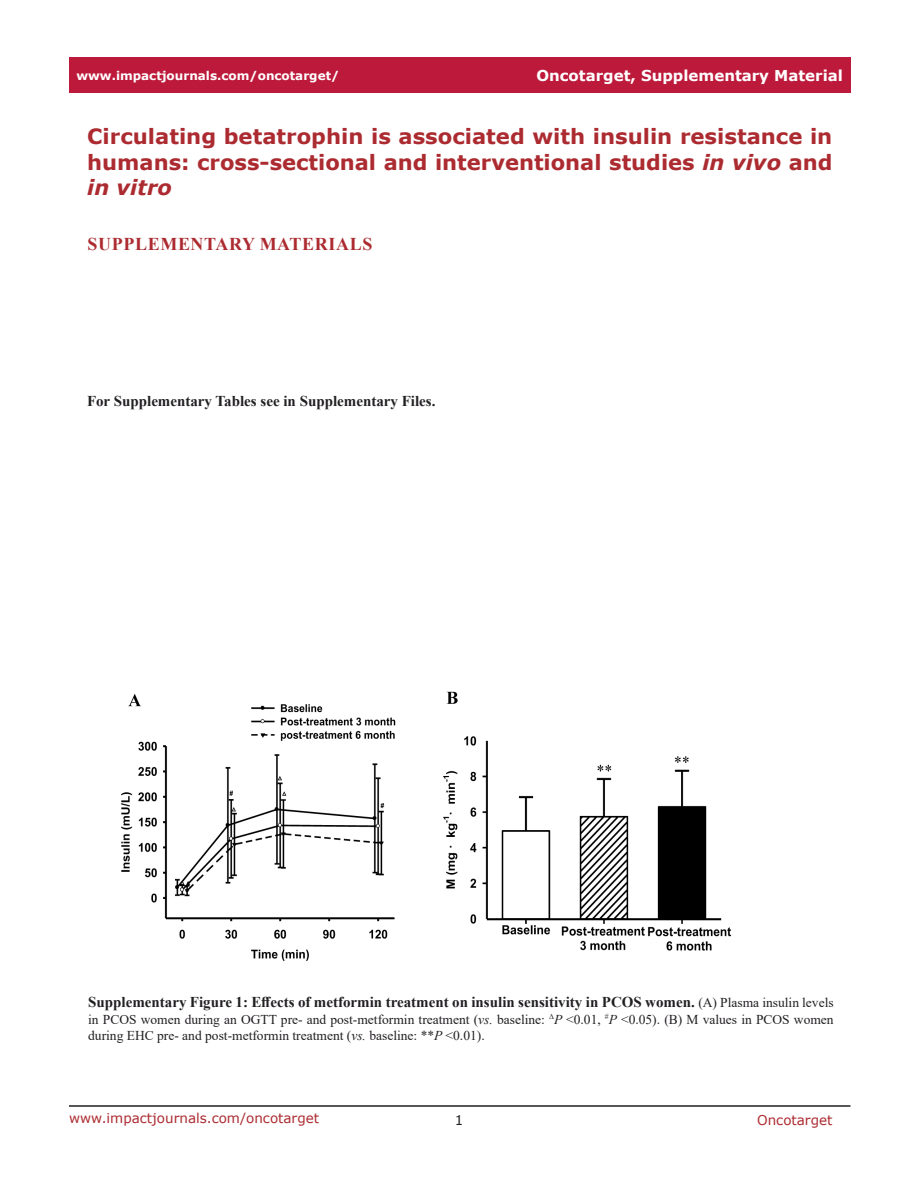
<style>
.page{position:relative;width:918px;height:1188px;background:#fff}
.page>*{position:absolute;margin:0;border:0;box-sizing:border-box;transform-origin:0 0}
.t1{font:700 21px/25.2px "Verdana";color:#ac2b31;text-align:justify}
.Heading{font:700 18px "Times New Roman";letter-spacing:.035em;color:#ac2b31}
.FigureText{font:700 15px "Times New Roman";color:#221f22}
.t2{font:700 15px "Verdana";color:#fff}
.FigureText-2{font:13.5px/16.2px "Times New Roman";color:#221f22}
.t3{font:13.5px "Verdana";color:#ac2b31}
.t4{font:13.5px "Verdana";color:#221f22}
.t5{font:700 12px "Verdana";color:#fff}
.s1{font-style:italic}
.s2{font-weight:400;font-size:13.5px}
</style>
<div class="page">
<hr style="left:69px;top:1105px;width:781px;height:2px;background:#231f20">
<div style="left:69px;top:57px;width:781px;height:36px;background:#bd1a3b"></div>
<img style="left:121px;top:691px;width:611px;height:270px">
<p class="t5" style="left:76px;top:67px;width:264px">www.impactjournals.com/oncotarget/</p>
<p class="t2" style="left:536px;top:65px;width:308px">Oncotarget, Supplementary Material</p>
<p class="t1" style="left:87px;top:124px;width:747px">Circulating betatrophin is associated with insulin resistance in humans: cross-sectional and interventional studies <span class="s1">in vivo</span> and <span class="s1">in vitro</span></p>
<p class="Heading" style="left:88px;top:231px;width:286px">SUPPLEMENTARY MATERIALS</p>
<p class="FigureText" style="left:87px;top:390px;width:350px">For Supplementary Tables see in Supplementary Files.</p>
<p class="FigureText" style="left:88px;top:992px;width:747px">Supplementary Figure 1: Effects of metformin treatment on insulin sensitivity in PCOS women. <span class="s2">(A) Plasma insulin levels</span></p>
<p class="FigureText-2" style="left:88px;top:1011px;width:747px">in PCOS women during an OGTT pre- and post-metformin treatment (<span class="s1">vs.</span> baseline: <sup>∆</sup><span class="s1">P</span> &lt;0.01, <sup>#</sup><span class="s1">P</span> &lt;0.05). (B) M values in PCOS women during EHC pre- and post-metformin treatment (<span class="s1">vs.</span> baseline: **<span class="s1">P</span> &lt;0.01).</p>
<p class="t3" style="left:69px;top:1109px;width:252px">www.impactjournals.com/oncotarget</p>
<p class="t4" style="left:455px;top:1111px;width:10px">1</p>
<p class="t3" style="left:757px;top:1111px;width:77px">Oncotarget</p>
</div>
